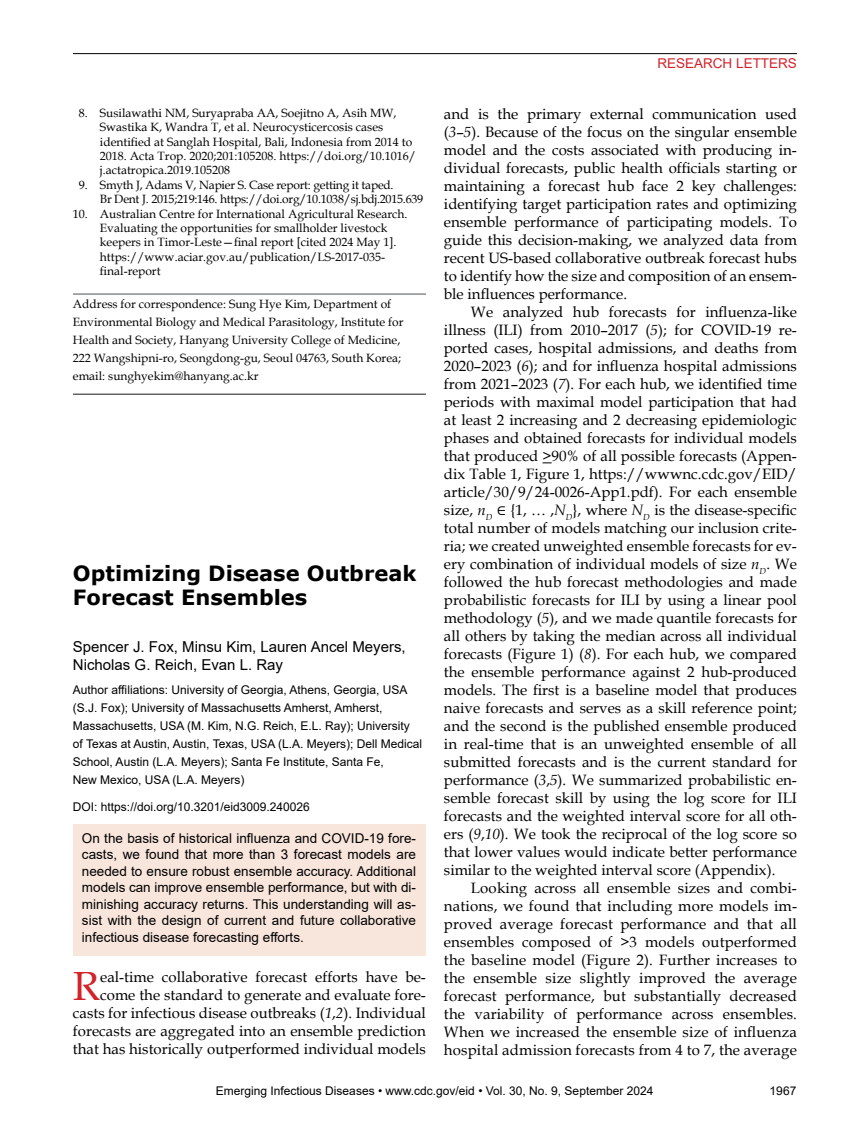
<style>
.page{position:relative;width:851px;height:1134px;background:#fff}
.page>*{position:absolute;margin:0;border:0;box-sizing:border-box;transform-origin:0 0}
.t1{font:40.8px "Book Antiqua";color:#d2232a}
.t2{font:700 21px/24px "Verdana";color:#000}
.t3{font:15px/18px "Book Antiqua";color:#000;text-align:justify}
.t4{font:15px/18px "Arial";color:#000}
.t5{font:13.5px/16.5px "Arial";color:#000;text-align:justify}
.t6{font:13.5px "Arial";color:#d2232a}
.t7{font:12px/14.4px "Book Antiqua";color:#000}
.t8{font:12px/18px "Arial";color:#000}
.t9{font:12px/14.4px "Book Antiqua";letter-spacing:-.02em;color:#000}
.s1{font-style:italic}
.s2{font-family:"Cambria Math"}
</style>
<div class="page">
<hr style="left:73px;top:53px;width:723px;height:1px;background:#000">
<hr style="left:73px;top:294px;width:353px;height:1px;background:#636466">
<hr style="left:73px;top:394px;width:353px;height:1px;background:#333">
<div style="left:74px;top:825px;width:352px;height:131px;background:#f8e5dc"></div>
<p class="t6" style="left:657px;top:54px;width:141px">RESEARCH LETTERS</p>
<p class="t3" style="left:444px;top:104px;width:354px">and is the primary external communication used (<span class="s1">3</span>–<span class="s1">5</span>). Because of the focus on the singular ensemble model and the costs associated with producing in&shy;dividual forecasts, public health officials starting or maintaining a forecast hub face 2 key challenges: identifying target participation rates and optimizing ensemble performance of participating models. To guide this decision-making, we analyzed data from recent US-based collaborative outbreak forecast hubs to identify how the size and composition of an ensem&shy;ble influences performance.</p>
<p class="t3" style="left:444px;top:302px;width:354px;text-indent:27px">We analyzed hub forecasts for influenza-like illness (ILI) from 2010–2017 (<span class="s1">5</span>); for COVID-19 re&shy;ported cases, hospital admissions, and deaths from 2020–2023 (<span class="s1">6</span>); and for influenza hospital admissions from 2021–2023 (<span class="s1">7</span>). For each hub, we identified time periods with maximal model participation that had at least 2 increasing and 2 decreasing epidemiologic phases and obtained forecasts for individual models that produced &gt;90% of all possible forecasts (Appen&shy;dix Table 1, Figure 1, https://wwwnc.cdc.gov/EID/ article/30/9/24-0026-App1.pdf). For each ensemble size, <span class="s1">n</span><sub>D</sub> <span class="s2">∈</span> {1, … ,<span class="s1">N</span><sub>D</sub>}, where <span class="s1">N</span><sub>D</sub> is the disease-specific total number of models matching our inclusion crite&shy;ria; we created unweighted ensemble forecasts for ev&shy;ery combination of individual models of size <span class="s1">n</span><sub>D</sub>. We followed the hub forecast methodologies and made probabilistic forecasts for ILI by using a linear pool methodology (<span class="s1">5</span>), and we made quantile forecasts for all others by taking the median across all individual forecasts (Figure 1) (<span class="s1">8</span>). For each hub, we compared the ensemble performance against 2 hub-produced models. The first is a baseline model that produces naive forecasts and serves as a skill reference point; and the second is the published ensemble produced in real-time that is an unweighted ensemble of all submitted forecasts and is the current standard for performance (<span class="s1">3</span>,<span class="s1">5</span>). We summarized probabilistic en&shy;semble forecast skill by using the log score for ILI forecasts and the weighted interval score for all oth&shy;ers (<span class="s1">9</span>,<span class="s1">10</span>). We took the reciprocal of the log score so that lower values would indicate better performance similar to the weighted interval score (Appendix).</p>
<p class="t3" style="left:444px;top:878px;width:354px;text-indent:27px">Looking across all ensemble sizes and combi&shy;nations, we found that including more models im&shy;proved average forecast performance and that all ensembles composed of &gt;3 models outperformed the baseline model (Figure 2). Further increases to the ensemble size slightly improved the average forecast performance, but substantially decreased the variability of performance across ensembles.<br>When we increased the ensemble size of influenza hospital admission forecasts from 4 to 7, the average</p>
<p class="t8" style="left:216px;top:1082px;width:439px">Emerging Infectious Diseases • www.cdc.gov/eid • Vol. 30, No. 9, September 2024</p>
<p class="t8" style="left:769px;top:1082px;width:28px">1967</p>
<p class="t7" style="left:100px;top:105px;width:317px;text-indent:-21px">8. Susilawathi NM, Suryapraba AA, Soejitno A, Asih MW, Swastika K, Wandra T, et al. Neurocysticercosis cases identified at Sanglah Hospital, Bali, Indonesia from 2014 to 2018. Acta Trop. 2020;201:105208. https://doi.org/10.1016/ j.actatropica.2019.105208</p>
<p class="t9" style="left:100px;top:177px;width:325px;text-indent:-21px">9. Smyth J, Adams V, Napier S. Case report: getting it taped.<br>Br Dent J. 2015;219:146. https://doi.org/10.1038/sj.bdj.2015.639</p>
<p class="t7" style="left:100px;top:206px;width:309px;text-indent:-27px">10. Australian Centre for International Agricultural Research.<br>Evaluating the opportunities for smallholder livestock keepers in Timor-Leste—final report [cited 2024 May 1]. https://www.aciar.gov.au/publication/LS-2017-035- final-report</p>
<p class="t7" style="left:73px;top:295px;width:332px;line-height:18px">Address for correspondence: Sung Hye Kim, Department of Environmental Biology and Medical Parasitology, Institute for Health and Society, Hanyang University College of Medicine, 222 Wangshipni-ro, Seongdong-gu, Seoul 04763, South Korea; email: sunghyekim@hanyang.ac.kr</p>
<h2 class="t2" style="left:73px;top:561px;width:345px">Optimizing Disease Outbreak<br>Forecast Ensembles</h2>
<p class="t4" style="left:73px;top:637px;width:334px">Spencer J. Fox, Minsu Kim, Lauren Ancel Meyers,<br>Nicholas G. Reich, Evan L. Ray</p>
<p class="t8" style="left:73px;top:681px;width:351px">Author affiliations: University of Georgia, Athens, Georgia, USA (S.J. Fox); University of Massachusetts Amherst, Amherst, Massachusetts, USA (M. Kim, N.G. Reich, E.L. Ray); University of Texas at Austin, Austin, Texas, USA (L.A. Meyers); Dell Medical School, Austin (L.A. Meyers); Santa Fe Institute, Santa Fe,<br>New Mexico, USA (L.A. Meyers)</p>
<p class="t8" style="left:73px;top:798px;width:238px">DOI: https://doi.org/10.3201/eid3009.240026</p>
<p class="t5" style="left:82px;top:830px;width:335px">On the basis of historical influenza and COVID-19 fore&shy;casts, we found that more than 3 forecast models are needed to ensure robust ensemble accuracy. Additional models can improve ensemble performance, but with di&shy;minishing accuracy returns. This understanding will as&shy;sist with the design of current and future collaborative infectious disease forecasting efforts.</p>
<p class="t3" style="left:73px;top:968px;width:354px;text-align:right">eal-time collaborative forecast efforts have be&shy;come the standard to generate and evaluate fore&shy;casts for infectious disease outbreaks (<span class="s1">1</span>,<span class="s1">2</span>). Individual forecasts are aggregated into an ensemble prediction that has historically outperformed individual models</p>
<h1 class="t1" style="left:73px;top:958px;width:29px">R</h1>
</div>
